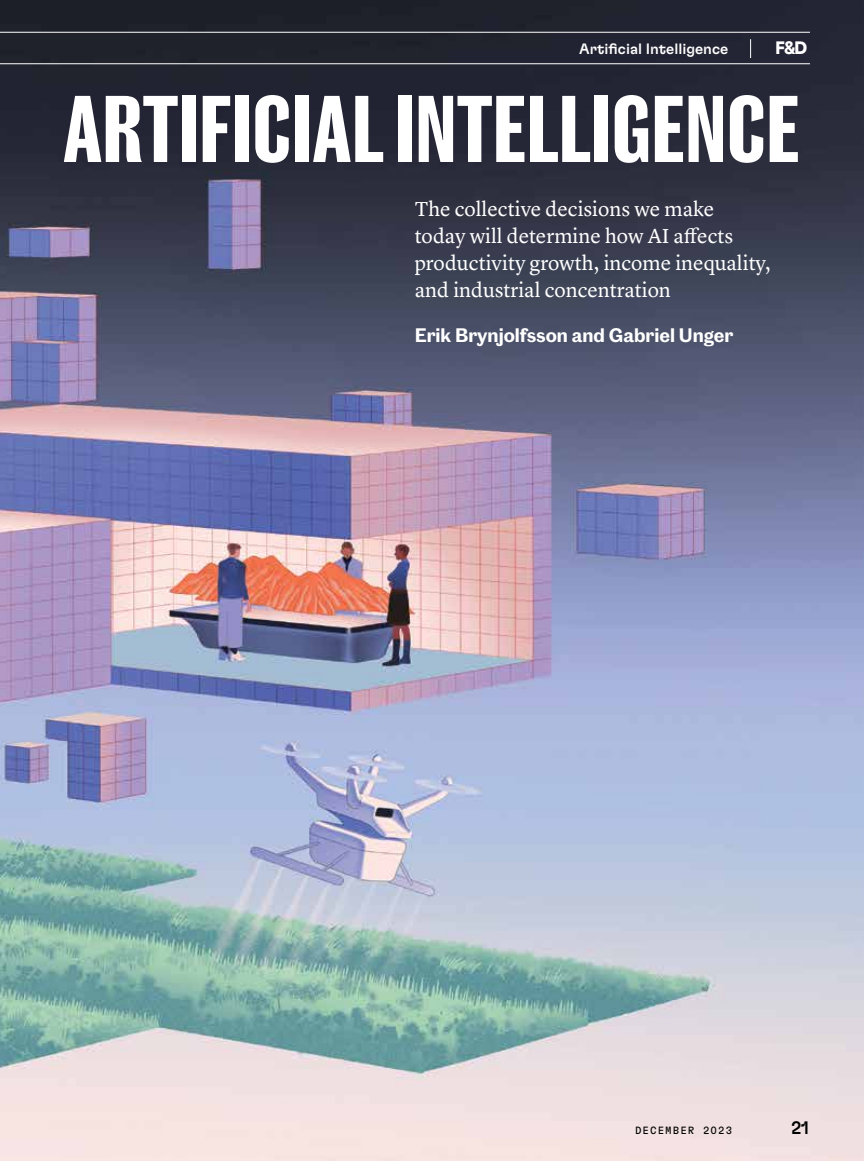
<style>
.page{position:relative;width:864px;height:1161px;background:#fff}
.page>*{position:absolute;margin:0;border:0;box-sizing:border-box;transform-origin:0 0}
.t1{font:700 87px "Caslon Doric Condensed";letter-spacing:.01em;color:#fff}
.t2{font:21px/27px "Lyon Text";color:#fff}
.t3{font:600 18px "Caslon Doric";color:#fff}
.t4{font:700 18px "GT Flexa";color:#fff}
.t5{font:500 18px "GT Flexa";color:#000}
.t6{font:500 15px "GT Flexa";color:#fff}
.t7{font:10.5px "GT Flexa Mono";letter-spacing:.1em;color:#000}
</style>
<div class="page">
<img style="left:0;top:0;width:864px;height:1161px">
<svg style="left:750px;top:39px;width:1px;height:19px"></svg>
<hr style="left:0;top:32px;width:810px;height:1px;background:#fff">
<hr style="left:0;top:63px;width:810px;height:1px;background:#fff">
<p class="t6" style="left:579px;top:39px;width:150px">Artificial Intelligence</p>
<p class="t4" style="left:775px;top:37px;width:33px">F&amp;D</p>
<h1 class="t1" style="left:63px;top:68px;width:738px">ARTIFICIAL INTELLIGENCE</h1>
<p class="t2" style="left:415px;top:194px;width:358px">The collective decisions we make<br>today will determine how AI affects productivity growth, income inequality, and industrial concentration</p>
<p class="t3" style="left:415px;top:321px;width:320px">Erik Brynjolfsson and Gabriel Unger</p>
<p class="t7" style="left:635px;top:1124px;width:99px">DECEMBER 2023</p>
<p class="t5" style="left:791px;top:1117px;width:20px">21</p>
</div>
